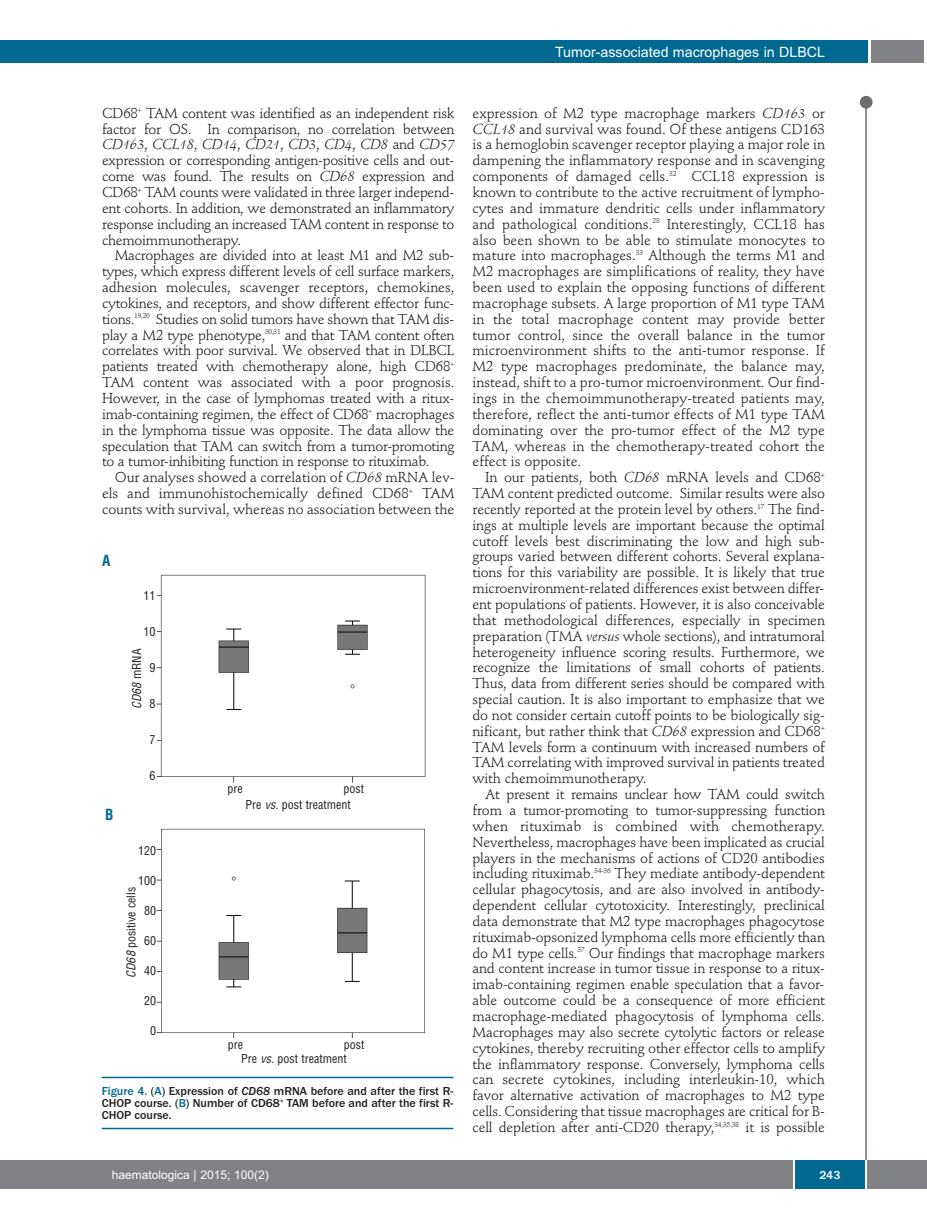
<style>
.page{position:relative;width:927px;height:1225px;background:#fff}
.page>*{position:absolute;margin:0;border:0;box-sizing:border-box;transform-origin:0 0}
.t1{font:700 condensed 15px "Helvetica";color:#006991}
.t2{font:14.25px/15.9px "Stempel Schneidler";letter-spacing:-.01em;color:#231f20;text-align:justify}
.t3{font:14.25px "Arial";color:#fff}
.t4{font:500 12px/12px "Franklin Gothic";color:#231f20;text-align:justify}
.t5{font:condensed 12px "Helvetica";color:#231f20}
.t6{font:12px "Arial";color:#fff}
.t7{font:italic condensed 12px "Helvetica";color:#231f20}
.t8{font:500 12px "Franklin Gothic";color:#fff}
.s1{font-style:italic}
.s2{font-style:normal}
.s3{color:#006991}
</style>
<div class="page">
<div style="left:860px;top:96px;width:12px;height:13px;background:#6c6d70;border-radius:50%"></div>
<hr style="left:865px;top:98px;width:2px;height:1062px;background:#6c6d70">
<div style="left:871px;top:40px;width:52px;height:22px;background:#808285"></div>
<div style="left:18px;top:40px;width:849px;height:22px;background:#006991"></div>
<div style="left:17px;top:1160px;width:910px;height:28px;background:#808285"></div>
<div style="left:795px;top:1160px;width:70px;height:28px;background:#006991"></div>
<hr style="left:793px;top:1160px;width:2px;height:28px;background:#fff">
<hr style="left:865px;top:1160px;width:2px;height:28px;background:#fff">
<div style="left:0;top:40px;width:19px;height:22px;background:#006991"></div>
<div style="left:0;top:1160px;width:18px;height:28px;background:#808285"></div>
<img style="left:156px;top:574px;width:270px;height:465px">
<hr style="left:102px;top:1076px;width:351px;height:2px;background:#006991">
<hr style="left:102px;top:1127px;width:351px;height:2px;background:#006991">
<p class="t3" style="left:555px;top:44px;width:271px">Tumor-associated macrophages in DLBCL</p>
<p class="t2" style="left:102px;top:106px;width:354px">CD68<sup>+</sup> TAM content was identified as an independent risk factor for OS. In comparison, no correlation between <span class="s1">CD163</span>, <span class="s1">CCL18</span>, <span class="s1">CD14</span>, <span class="s1">CD21</span>, <span class="s1">CD3</span>, <span class="s1">CD4</span>, <span class="s1">CD8</span> and <span class="s1">CD57 </span>expression or corresponding antigen-positive cells and out&shy;come was found. The results on <span class="s1">CD68</span> expression and CD68<sup>+</sup> TAM counts were validated in three larger independ&shy;ent cohorts. In addition, we demonstrated an inflammatory response including an increased TAM content in response to chemoimmunotherapy.</p>
<p class="t2" style="left:102px;top:249px;width:354px;text-indent:13px">Macrophages are divided into at least M1 and M2 sub&shy;types, which express different levels of cell surface markers, adhesion molecules, scavenger receptors, chemokines, cytokines, and receptors, and show different effector func&shy;tions.<sup>19,20</sup> Studies on solid tumors have shown that TAM dis&shy;play a M2 type phenotype,<sup>30,31</sup> and that TAM content often correlates with poor survival. We observed that in DLBCL patients treated with chemotherapy alone, high CD68<sup>+ </sup>TAM content was associated with a poor prognosis.<br>However, in the case of lymphomas treated with a ritux&shy;imab-containing regimen, the effect of CD68<sup>+</sup> macrophages in the lymphoma tissue was opposite. The data allow the speculation that TAM can switch from a tumor-promoting to a tumor-inhibiting function in response to rituximab.</p>
<p class="t2" style="left:102px;top:471px;width:354px;text-indent:13px">Our analyses showed a correlation of <span class="s1">CD68</span> mRNA lev&shy;els and immunohistochemically defined CD68<sup>+</sup> TAM counts with survival, whereas no association between the</p>
<p class="t1" style="left:102px;top:552px;width:10px">A</p>
<p class="t1" style="left:105px;top:806px;width:10px">B</p>
<p class="t5" style="left:143px;top:588px;width:13px">11</p>
<p class="t5" style="left:143px;top:624px;width:13px">10</p>
<p class="t5" style="left:149px;top:660px;width:7px">9</p>
<p class="t5" style="left:149px;top:696px;width:7px">8</p>
<p class="t5" style="left:149px;top:732px;width:7px">7</p>
<p class="t5" style="left:149px;top:768px;width:7px">6</p>
<p class="t7" style="left:130px;top:708px;width:62px;rotate:-90deg">CD68 <span class="s2">mRNA</span></p>
<p class="t5" style="left:138px;top:844px;width:19px">120</p>
<p class="t5" style="left:138px;top:874px;width:19px">100</p>
<p class="t5" style="left:144px;top:904px;width:13px">80</p>
<p class="t5" style="left:144px;top:934px;width:13px">60</p>
<p class="t5" style="left:144px;top:964px;width:13px">40</p>
<p class="t5" style="left:144px;top:994px;width:13px">20</p>
<p class="t5" style="left:150px;top:1024px;width:7px">0</p>
<p class="t5" style="left:124px;top:977px;width:92px;rotate:-90deg"><span class="s1">CD68</span> positive cells</p>
<p class="t5" style="left:228px;top:782px;width:17px">pre</p>
<p class="t5" style="left:343px;top:782px;width:22px">post</p>
<p class="t5" style="left:245px;top:798px;width:107px">Pre <span class="s1">vs.</span> post treatment</p>
<p class="t5" style="left:228px;top:1037px;width:17px">pre</p>
<p class="t5" style="left:344px;top:1037px;width:22px">post</p>
<p class="t5" style="left:241px;top:1052px;width:107px">Pre <span class="s1">vs.</span> post treatment</p>
<p class="t4" style="left:102px;top:1085px;width:353px"><span class="s3">Figure 4.</span> (<span class="s3">A</span>) Expression of <span class="s1">CD68</span> mRNA before and after the first R-CHOP course. (<span class="s3">B</span>) Number of CD68<sup>+</sup> TAM before and after the first R-CHOP course.</p>
<p class="t2" style="left:472px;top:106px;width:354px">expression of M2 type macrophage markers <span class="s1">CD163</span> or <span class="s1">CCL18</span> and survival was found. Of these antigens CD163 is a hemoglobin scavenger receptor playing a major role in dampening the inflammatory response and in scavenging components of damaged cells.<sup>32</sup> CCL18 expression is known to contribute to the active recruitment of lympho&shy;cytes and immature dendritic cells under inflammatory and pathological conditions.<sup>28</sup> Interestingly, CCL18 has also been shown to be able to stimulate monocytes to mature into macrophages.<sup>33</sup> Although the terms M1 and M2 macrophages are simplifications of reality, they have been used to explain the opposing functions of different macrophage subsets. A large proportion of M1 type TAM in the total macrophage content may provide better tumor control, since the overall balance in the tumor microenvironment shifts to the anti-tumor response. If M2 type macrophages predominate, the balance may, instead, shift to a pro-tumor microenvironment. Our find&shy;ings in the chemoimmunotherapy-treated patients may, therefore, reflect the anti-tumor effects of M1 type TAM dominating over the pro-tumor effect of the M2 type TAM, whereas in the chemotherapy-treated cohort the effect is opposite.</p>
<p class="t2" style="left:472px;top:471px;width:354px;text-indent:13px">In our patients, both <span class="s1">CD68</span> mRNA levels and CD68<sup>+ </sup>TAM content predicted outcome. Similar results were also recently reported at the protein level by others.<sup>17</sup> The find&shy;ings at multiple levels are important because the optimal cutoff levels best discriminating the low and high sub&shy;groups varied between different cohorts. Several explana&shy;tions for this variability are possible. It is likely that true microenvironment-related differences exist between differ&shy;ent populations of patients. However, it is also conceivable that methodological differences, especially in specimen preparation (TMA <span class="s1">versus</span> whole sections), and intratumoral heterogeneity influence scoring results. Furthermore, we recognize the limitations of small cohorts of patients.<br>Thus, data from different series should be compared with special caution. It is also important to emphasize that we do not consider certain cutoff points to be biologically sig&shy;nificant, but rather think that <span class="s1">CD68</span> expression and CD68<sup>+ </sup>TAM levels form a continuum with increased numbers of TAM correlating with improved survival in patients treated with chemoimmunotherapy.</p>
<p class="t2" style="left:472px;top:787px;width:354px;text-indent:13px">At present it remains unclear how TAM could switch from a tumor-promoting to tumor-suppressing function when rituximab is combined with chemotherapy.<br>Nevertheless, macrophages have been implicated as crucial players in the mechanisms of actions of CD20 antibodies including rituximab.<sup>34-36</sup> They mediate antibody-dependent cellular phagocytosis, and are also involved in antibody&shy;dependent cellular cytotoxicity. Interestingly, preclinical data demonstrate that M2 type macrophages phagocytose rituximab-opsonized lymphoma cells more efficiently than do M1 type cells.<sup>37</sup> Our findings that macrophage markers and content increase in tumor tissue in response to a ritux&shy;imab-containing regimen enable speculation that a favor&shy;able outcome could be a consequence of more efficient macrophage-mediated phagocytosis of lymphoma cells.<br>Macrophages may also secrete cytolytic factors or release cytokines, thereby recruiting other effector cells to amplify the inflammatory response. Conversely, lymphoma cells can secrete cytokines, including interleukin-10, which favor alternative activation of macrophages to M2 type cells. Considering that tissue macrophages are critical for B&shy;cell depletion after anti-CD20 therapy,<sup>34,35,38</sup> it is possible</p>
<p class="t6" style="left:112px;top:1167px;width:158px">haematologica | 2015; 100(2)</p>
<p class="t8" style="left:820px;top:1167px;width:22px">243</p>
</div>
